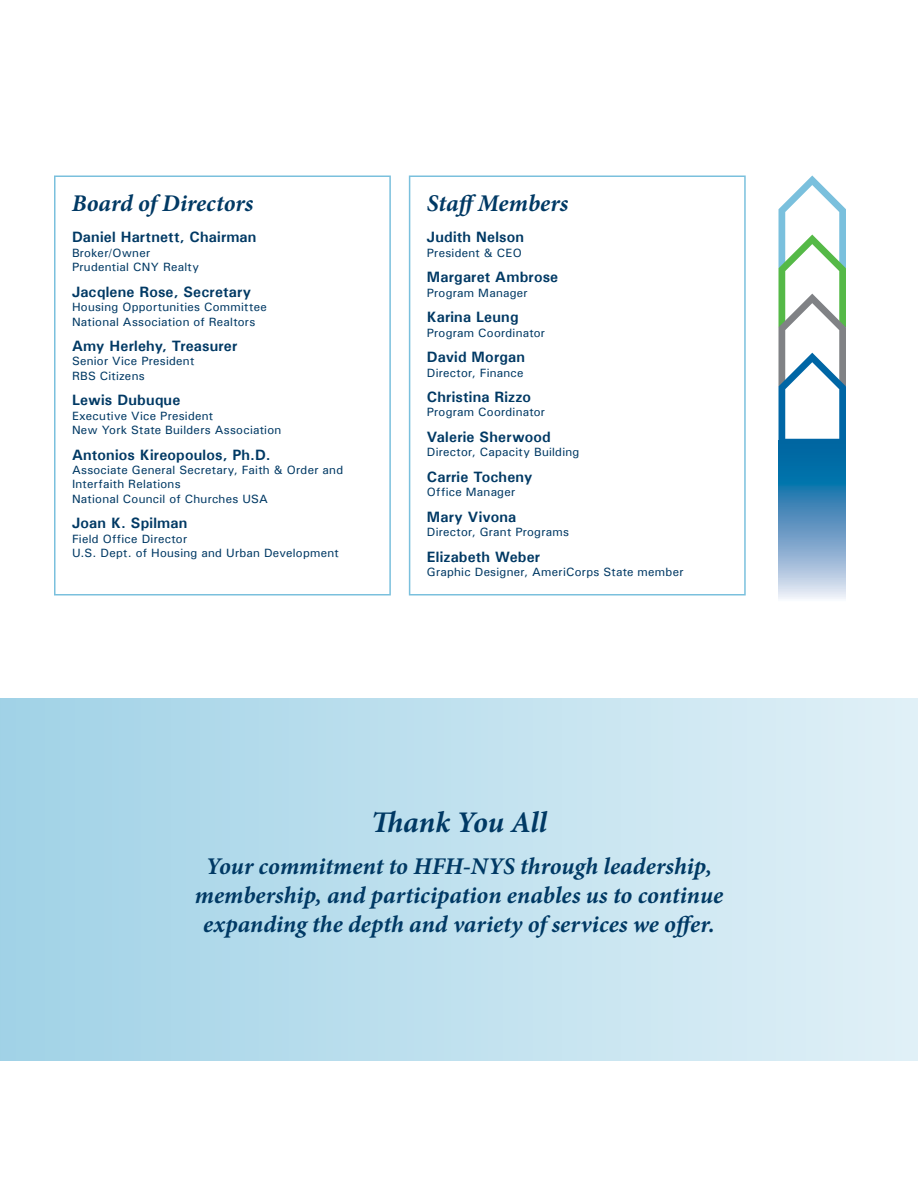
<style>
.page{position:relative;width:918px;height:1188px;background:#fff}
.page>*{position:absolute;margin:0;border:0;box-sizing:border-box;transform-origin:0 0}
.t1{font:italic 700 30px "Minion Pro";color:#003964}
.t2{font:italic 700 24px/28.8px "Minion Pro";color:#003964;text-align:center}
.t3{font:700 15px "Univers";letter-spacing:.01em;color:#003964}
.t4{font:12px/14.4px "Univers";letter-spacing:.02em;color:#003964}
</style>
<div class="page">
<div style="left:0;top:698px;width:918px;height:363px;background:linear-gradient(to right,#a0d2e6,#e0f0f7)"></div>
<svg style="left:779px;top:176px;width:67px;height:264px"></svg>
<svg style="left:778px;top:440px;width:68px;height:159px;background:#5b98c2"></svg>
<div style="left:54px;top:176px;width:337px;height:420px;background:#fff;border:2px solid #7ac0dd"></div>
<div style="left:409px;top:176px;width:337px;height:420px;background:#fff;border:2px solid #7ac0dd"></div>
<h2 class="t2" style="left:72px;top:188px;width:183px">Board of Directors</h2>
<p class="t3" style="left:72px;top:228px;width:186px">Daniel Hartnett, Chairman</p>
<p class="t4" style="left:72px;top:245px;width:128px">Broker/Owner<br>Prudential CNY Realty</p>
<p class="t3" style="left:72px;top:282px;width:181px">Jacqlene Rose, Secretary</p>
<p class="t4" style="left:72px;top:300px;width:196px">Housing Opportunities Committee<br>National Association of Realtors</p>
<p class="t3" style="left:72px;top:337px;width:167px">Amy Herlehy, Treasurer</p>
<p class="t4" style="left:72px;top:354px;width:124px">Senior Vice President<br>RBS Citizens</p>
<p class="t3" style="left:72px;top:391px;width:110px">Lewis Dubuque</p>
<p class="t4" style="left:72px;top:408px;width:211px">Executive Vice President<br>New York State Builders Association</p>
<p class="t3" style="left:72px;top:445px;width:200px">Antonios Kireopoulos, Ph.D.</p>
<p class="t4" style="left:72px;top:463px;width:273px">Associate General Secretary, Faith &amp; Order and<br>Interfaith Relations<br>National Council of Churches USA</p>
<p class="t3" style="left:72px;top:514px;width:117px">Joan K. Spilman</p>
<p class="t4" style="left:72px;top:531px;width:268px">Field Office Director<br>U.S. Dept. of Housing and Urban Development</p>
<h2 class="t2" style="left:427px;top:188px;width:143px">Staff Members</h2>
<p class="t3" style="left:427px;top:228px;width:99px">Judith Nelson</p>
<p class="t4" style="left:427px;top:245px;width:96px">President &amp; CEO</p>
<p class="t3" style="left:427px;top:268px;width:133px">Margaret Ambrose</p>
<p class="t4" style="left:427px;top:285px;width:102px">Program Manager</p>
<p class="t3" style="left:427px;top:308px;width:93px">Karina Leung</p>
<p class="t4" style="left:427px;top:325px;width:120px">Program Coordinator</p>
<p class="t3" style="left:427px;top:348px;width:100px">David Morgan</p>
<p class="t4" style="left:427px;top:365px;width:98px">Director, Finance</p>
<p class="t3" style="left:427px;top:388px;width:106px">Christina Rizzo</p>
<p class="t4" style="left:427px;top:405px;width:120px">Program Coordinator</p>
<p class="t3" style="left:427px;top:428px;width:125px">Valerie Sherwood</p>
<p class="t4" style="left:427px;top:445px;width:154px">Director, Capacity Building</p>
<p class="t3" style="left:427px;top:467px;width:107px">Carrie Tocheny</p>
<p class="t4" style="left:427px;top:485px;width:90px">Office Manager</p>
<p class="t3" style="left:427px;top:507px;width:91px">Mary Vivona</p>
<p class="t4" style="left:427px;top:525px;width:144px">Director, Grant Programs</p>
<p class="t3" style="left:427px;top:547px;width:115px">Elizabeth Weber</p>
<p class="t4" style="left:427px;top:565px;width:258px">Graphic Designer, AmeriCorps State member</p>
<h1 class="t1" style="left:371px;top:801px;width:177px">Thank You All</h1>
<h2 class="t2" style="left:195px;top:852px;width:530px">Your commitment to HFH-NYS through leadership, membership, and participation enables us to continue expanding the depth and variety of services we offer.</h2>
</div>
